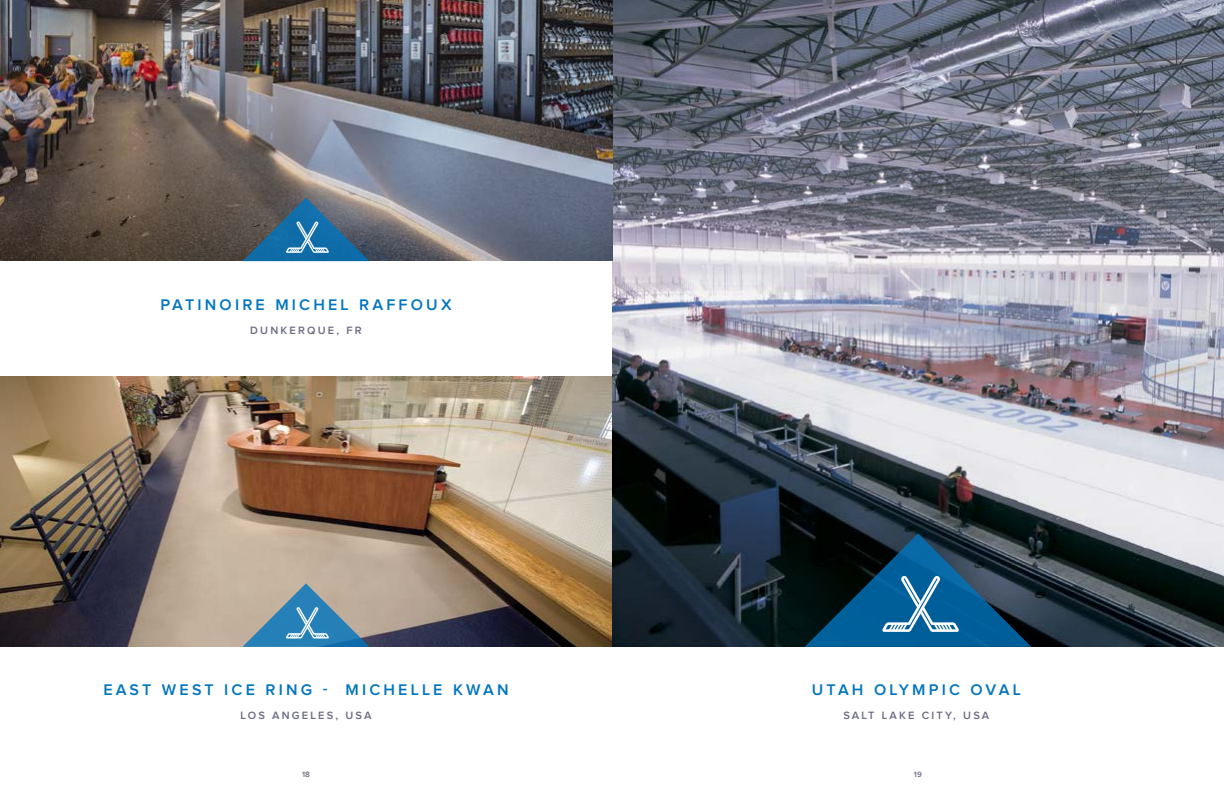
<style>
.page{position:relative;width:1224px;height:792px;background:#fff}
.page>*{position:absolute;margin:0;border:0;box-sizing:border-box;transform-origin:0 0}
.t1{font:600 16px "Proxima Nova";letter-spacing:.2em;color:#0075bf}
.t2{font:600 11px "Proxima Nova";letter-spacing:.2em;color:#6b6a82}
.t3{font:600 8px "Proxima Nova";color:#6b6a82}
</style>
<div class="page">
<img style="left:613px;top:0;width:611px;height:647px">
<img style="left:0;top:0;width:613px;height:261px">
<img style="left:0;top:377px;width:612px;height:270px">
<svg style="left:243px;top:198px;width:126px;height:63px;background:#436c89"></svg>
<svg style="left:243px;top:583px;width:126px;height:64px;background:#7a9bac"></svg>
<svg style="left:805px;top:533px;width:226px;height:114px;background:#174866"></svg>
<p class="t1" style="left:160px;top:297px;width:293px">PATINOIRE MICHEL RAFFOUX</p>
<p class="t2" style="left:250px;top:325px;width:113px">DUNKERQUE, FR</p>
<p class="t1" style="left:103px;top:682px;width:407px">EAST WEST ICE RING - MICHELLE KWAN</p>
<p class="t2" style="left:240px;top:710px;width:133px">LOS ANGELES, USA</p>
<p class="t1" style="left:812px;top:682px;width:210px">UTAH OLYMPIC OVAL</p>
<p class="t2" style="left:843px;top:710px;width:148px">SALT LAKE CITY, USA</p>
<p class="t3" style="left:302px;top:770px;width:10px">18</p>
<p class="t3" style="left:914px;top:770px;width:10px">19</p>
</div>
